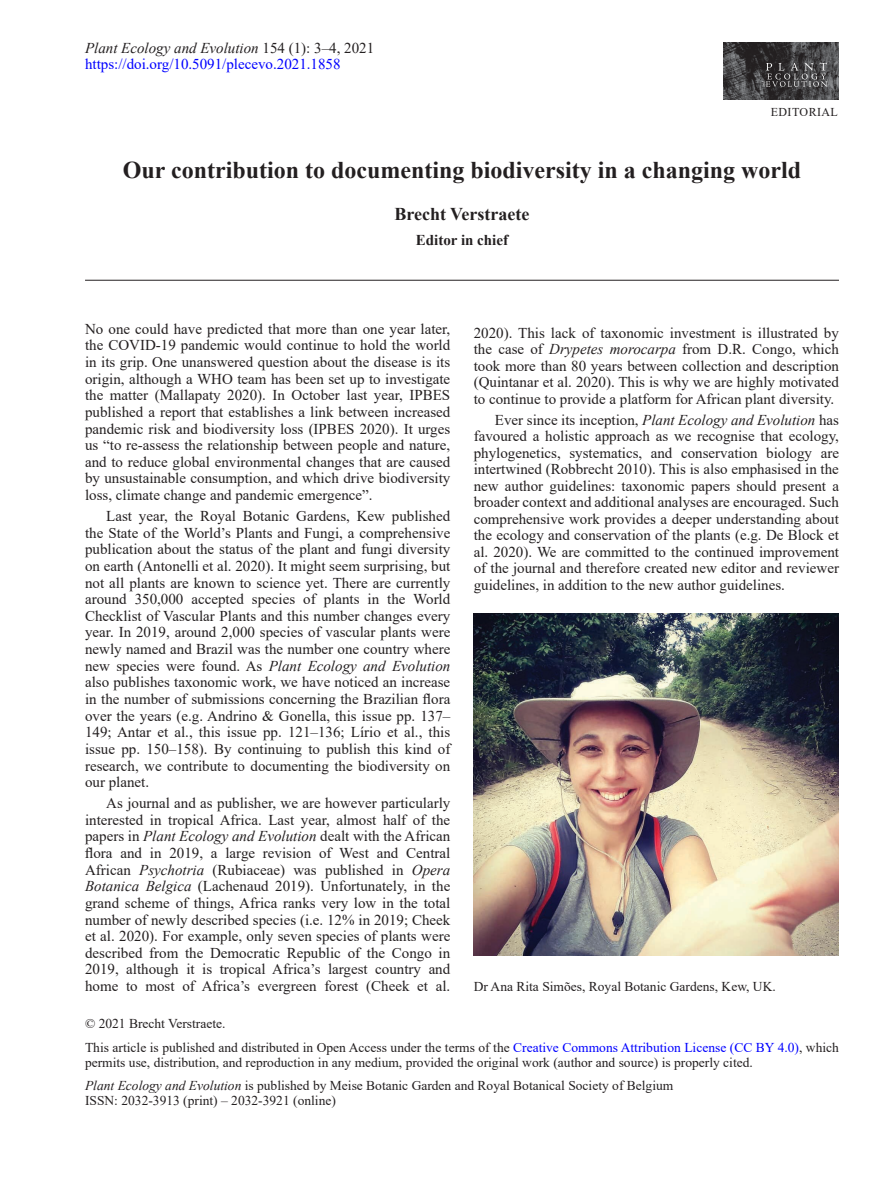
<style>
.page{position:relative;width:893px;height:1191px;background:#fff}
.page>*{position:absolute;margin:0;border:0;box-sizing:border-box;transform-origin:0 0}
.Article_title{font:700 24px "Times New Roman";color:#231f20}
.Authors_names{font:700 18px "Times New Roman";color:#231f20}
.Plain_text{font:15px/16.6px "Times New Roman";color:#231f20;text-align:justify}
.Plain_text_first_ali{font:15px/16.6px "Times New Roman";color:#231f20;text-align:justify}
.t1{font:15px/16.5px "Times New Roman";color:#00f}
.Authors_names-2{font:700 15px "Times New Roman";color:#231f20}
.Figure_caption{font:13.5px/15px "Times New Roman";color:#231f20}
.Article_type{font:12px "Times New Roman";letter-spacing:.035em;color:#231f20}
.s1{font-style:italic;color:#231f20}
.s2{color:#231f20}
.s3{font-style:italic}
.s4{color:#00f}
</style>
<div class="page">
<img style="left:724px;top:43px;width:115px;height:56px">
<svg style="left:762px;top:62px;width:65px;height:25px;background:#525152"></svg>
<hr style="left:85px;top:280px;width:754px;height:1px;background:#231f20">
<img style="left:474px;top:613px;width:365px;height:342px">
<p class="t1" style="left:85px;top:39px;width:291px"><span class="s1">Plant Ecology and Evolution</span> <span class="s2">154 (1): 3–4, 2021 </span>https://doi.org/10.5091/plecevo.2021.1858</p>
<p class="Article_type" style="left:771px;top:104px;width:69px">EDITORIAL</p>
<p class="Article_title" style="left:123px;top:152px;width:680px">Our contribution to documenting biodiversity in a changing world</p>
<p class="Authors_names" style="left:394px;top:201px;width:137px">Brecht Verstraete</p>
<p class="Authors_names-2" style="left:416px;top:230px;width:94px">Editor in chief</p>
<p class="Plain_text_first_ali" style="left:85px;top:320px;width:367px">No one could have predicted that more than one year later, the COVID-19 pandemic would continue to hold the world in its grip. One unanswered question about the disease is its origin, although a WHO team has been set up to investigate the matter (Mallapaty 2020). In October last year, IPBES published a report that establishes a link between increased pandemic risk and biodiversity loss (IPBES 2020). It urges us “to re-assess the relationship between people and nature, and to reduce global environmental changes that are caused by unsustainable consumption, and which drive biodiversity loss, climate change and pandemic emergence”.</p>
<p class="Plain_text" style="left:85px;top:507px;width:367px;text-indent:21px">Last year, the Royal Botanic Gardens, Kew published the State of the World’s Plants and Fungi, a comprehensive publication about the status of the plant and fungi diversity on earth (Antonelli et al. 2020). It might seem surprising, but not all plants are known to science yet. There are currently around 350,000 accepted species of plants in the World Checklist of Vascular Plants and this number changes every year. In 2019, around 2,000 species of vascular plants were newly named and Brazil was the number one country where new species were found. As <span class="s3">Plant Ecology and Evolution </span>also publishes taxonomic work, we have noticed an increase in the number of submissions concerning the Brazilian flora over the years (e.g. Andrino &amp; Gonella, this issue pp. 137– 149; Antar et al., this issue pp. 121–136; Lírio et al., this issue pp. 150–158). By continuing to publish this kind of research, we contribute to documenting the biodiversity on our planet.</p>
<p class="Plain_text" style="left:85px;top:794px;width:367px;text-indent:21px">As journal and as publisher, we are however particularly interested in tropical Africa. Last year, almost half of the papers in <span class="s3">Plant Ecology and Evolution</span> dealt with the African flora and in 2019, a large revision of West and Central African <span class="s3">Psychotria</span> (Rubiaceae) was published in <span class="s3">Opera Botanica Belgica</span> (Lachenaud 2019). Unfortunately, in the grand scheme of things, Africa ranks very low in the total number of newly described species (i.e. 12% in 2019; Cheek et al. 2020). For example, only seven species of plants were described from the Democratic Republic of the Congo in 2019, although it is tropical Africa’s largest country and home to most of Africa’s evergreen forest (Cheek et al.</p>
<p class="Plain_text" style="left:474px;top:324px;width:367px">2020). This lack of taxonomic investment is illustrated by the case of <span class="s3">Drypetes morocarpa</span> from D.R. Congo, which took more than 80 years between collection and description (Quintanar et al. 2020). This is why we are highly motivated to continue to provide a platform for African plant diversity.</p>
<p class="Plain_text" style="left:474px;top:411px;width:367px;text-indent:21px">Ever since its inception, <span class="s3">Plant Ecology and Evolution</span> has favoured a holistic approach as we recognise that ecology, phylogenetics, systematics, and conservation biology are intertwined (Robbrecht 2010). This is also emphasised in the new author guidelines: taxonomic papers should present a broader context and additional analyses are encouraged. Such comprehensive work provides a deeper understanding about the ecology and conservation of the plants (e.g. De Block et al. 2020). We are committed to the continued improvement of the journal and therefore created new editor and reviewer guidelines, in addition to the new author guidelines.</p>
<p class="Figure_caption" style="left:474px;top:978px;width:304px">Dr Ana Rita Simões, Royal Botanic Gardens, Kew, UK.</p>
<p class="Figure_caption" style="left:85px;top:1016px;width:142px">© 2021 Brecht Verstraete.</p>
<p class="Figure_caption" style="left:85px;top:1039px;width:755px">This article is published and distributed in Open Access under the terms of the <span class="s4">Creative Commons Attribution License (CC BY 4.0)</span>, which permits use, distribution, and reproduction in any medium, provided the original work (author and source) is properly cited.</p>
<p class="Figure_caption" style="left:85px;top:1078px;width:590px"><span class="s3">Plant Ecology and Evolution</span> is published by Meise Botanic Garden and Royal Botanical Society of Belgium</p>
<p class="Figure_caption" style="left:85px;top:1093px;width:252px">ISSN: 2032-3913 (print) – 2032-3921 (online)</p>
</div>
